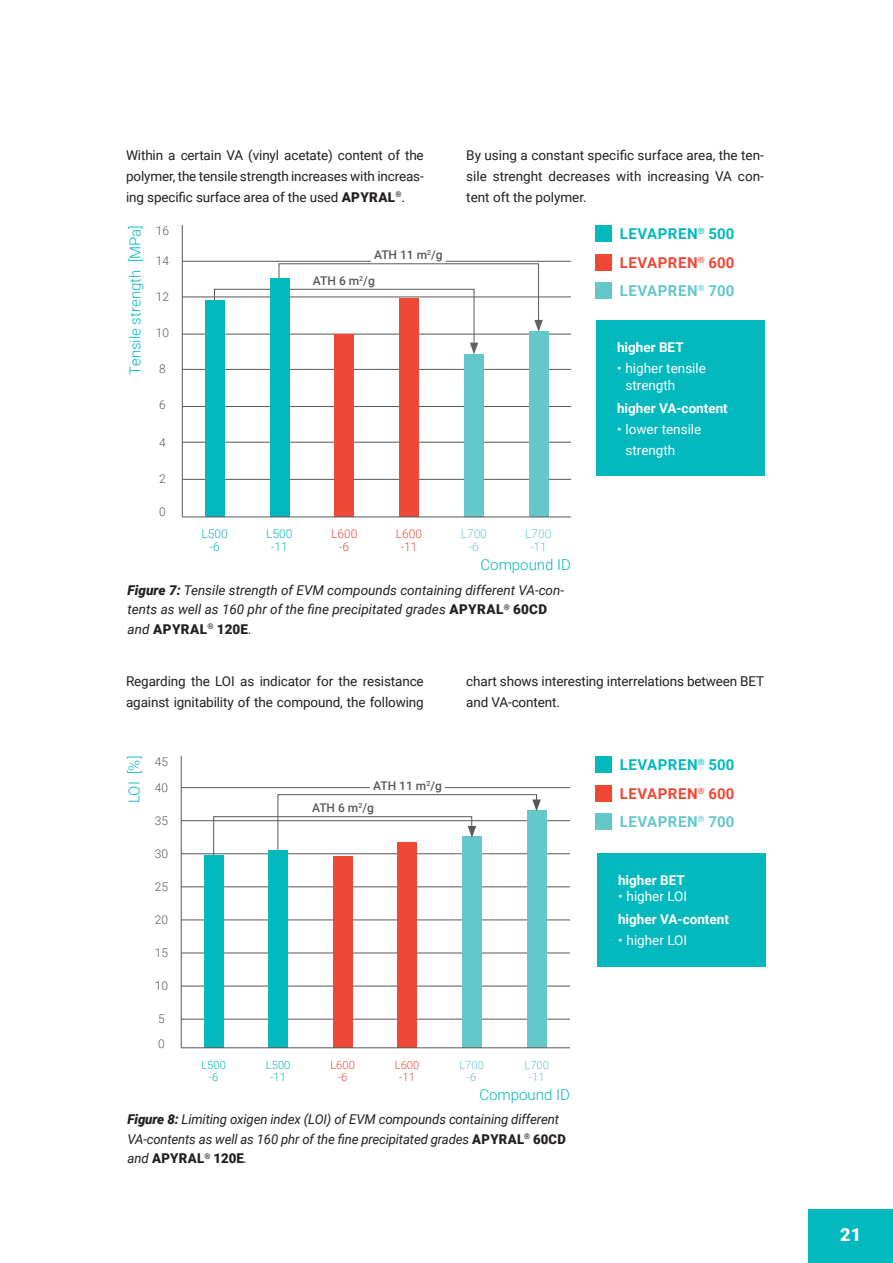
<style>
.page{position:relative;width:893px;height:1263px;background:#fff}
.page>*{position:absolute;margin:0;border:0;box-sizing:border-box;transform-origin:0 0}
.t1{font:900 18px "Roboto";color:#fff}
.t2{font:700 15px/28.7px "Roboto";letter-spacing:.035em;color:#03b9bd}
.t3{font:300 15px "Roboto";color:#03b9bd}
.t4{font:700 15px "Roboto";letter-spacing:.035em;color:#64c8cb}
.t5{font:13.5px/21px "Roboto";letter-spacing:-.01em;color:#231f20;text-align:justify}
.t6{font:italic 13.5px/19.5px "Roboto";letter-spacing:-.01em;color:#231f20}
.t7{font:13.5px/16.5px "Roboto";color:#fff}
.t8{font:700 13.5px "Roboto";color:#fff}
.t9{font:500 12px/25.5px "Roboto";color:#57585a}
.t10{font:300 12px/25.5px "Roboto";color:#57585a}
.t11{font:300 12px/12px "Roboto";color:#03b9bd;text-align:center}
.t12{font:300 12px/12px "Roboto";color:#ef4835;text-align:center}
.t13{font:300 12px/12px "Roboto";color:#64c8cb;text-align:center}
.t14{font:300 11.25px/12px "Roboto";color:#03b9bd;text-align:center}
.t15{font:300 11.25px/12px "Roboto";color:#ef4835;text-align:center}
.t16{font:300 11.25px/12px "Roboto";color:#64c8cb;text-align:center}
.s1{font-weight:900}
.s2{font-weight:900;font-style:normal}
.s3{color:#ef4835}
</style>
<div class="page">
<div style="left:596px;top:321px;width:168px;height:155px;background:#03b9bd"></div>
<div style="left:597px;top:853px;width:168px;height:114px;background:#03b9bd"></div>
<div style="left:808px;top:1209px;width:85px;height:54px;background:#03b9bd"></div>
<hr style="left:182px;top:334px;width:389px;height:1px;background:#57585a">
<hr style="left:182px;top:369px;width:389px;height:1px;background:#57585a">
<hr style="left:182px;top:406px;width:389px;height:1px;background:#57585a">
<hr style="left:182px;top:442px;width:389px;height:1px;background:#57585a">
<hr style="left:182px;top:479px;width:389px;height:1px;background:#57585a">
<hr style="left:182px;top:297px;width:389px;height:1px;background:#57585a">
<hr style="left:182px;top:261px;width:389px;height:1px;background:#57585a">
<div style="left:205px;top:300px;width:20px;height:217px;background:#03b9bd"></div>
<div style="left:270px;top:279px;width:19px;height:238px;background:#03b9bd"></div>
<div style="left:335px;top:335px;width:19px;height:182px;background:#ef4835"></div>
<div style="left:400px;top:298px;width:19px;height:219px;background:#ef4835"></div>
<div style="left:464px;top:354px;width:20px;height:163px;background:#64c8cb"></div>
<div style="left:529px;top:331px;width:19px;height:186px;background:#64c8cb"></div>
<svg style="left:214px;top:263px;width:329px;height:91px"></svg>
<hr style="left:182px;top:517px;width:389px;height:1px;background:#57585a">
<hr style="left:182px;top:225px;width:1px;height:292px;background:#57585a">
<div style="left:371px;top:254px;width:75px;height:8px;background:#fff"></div>
<div style="left:319px;top:279px;width:67px;height:8px;background:#fff"></div>
<hr style="left:181px;top:853px;width:389px;height:1px;background:#57585a">
<hr style="left:181px;top:886px;width:389px;height:1px;background:#57585a">
<hr style="left:181px;top:920px;width:389px;height:1px;background:#57585a">
<hr style="left:181px;top:953px;width:389px;height:1px;background:#57585a">
<hr style="left:181px;top:986px;width:389px;height:1px;background:#57585a">
<hr style="left:181px;top:1019px;width:389px;height:1px;background:#57585a">
<hr style="left:181px;top:820px;width:389px;height:1px;background:#57585a">
<hr style="left:181px;top:787px;width:389px;height:1px;background:#57585a">
<div style="left:204px;top:856px;width:19px;height:192px;background:#03b9bd"></div>
<div style="left:269px;top:850px;width:19px;height:198px;background:#03b9bd"></div>
<div style="left:333px;top:856px;width:19px;height:192px;background:#ef4835"></div>
<div style="left:398px;top:842px;width:19px;height:206px;background:#ef4835"></div>
<div style="left:462px;top:836px;width:19px;height:212px;background:#64c8cb"></div>
<div style="left:527px;top:810px;width:19px;height:238px;background:#64c8cb"></div>
<hr style="left:181px;top:1047px;width:389px;height:1px;background:#57585a">
<hr style="left:181px;top:756px;width:1px;height:292px;background:#57585a">
<div style="left:370px;top:784px;width:74px;height:8px;background:#fff"></div>
<svg style="left:213px;top:794px;width:328px;height:65px"></svg>
<div style="left:596px;top:756px;width:16px;height:17px;background:#03b9bd"></div>
<div style="left:596px;top:785px;width:16px;height:16px;background:#ef4835"></div>
<div style="left:596px;top:813px;width:16px;height:16px;background:#64c8cb"></div>
<div style="left:596px;top:225px;width:16px;height:17px;background:#03b9bd"></div>
<div style="left:596px;top:254px;width:16px;height:16px;background:#ef4835"></div>
<div style="left:596px;top:282px;width:16px;height:16px;background:#64c8cb"></div>
<p class="t5" style="left:126px;top:145px;width:299px">Within a certain VA (vinyl acetate) content of the polymer, the tensile strength increases with increas&shy;ing specific surface area of the used <span class="s1">APYRAL</span><sup>®</sup>.</p>
<p class="t5" style="left:466px;top:144px;width:299px">By using a constant specific surface area, the ten&shy;sile strenght decreases with increasing VA con&shy;tent oft the polymer.</p>
<p class="t3" style="left:128px;top:375px;width:152px;rotate:-90deg">Tensile strength [MPa]</p>
<p class="t10" style="left:156px;top:219px;width:15px">16</p>
<p class="t10" style="left:156px;top:249px;width:15px">14</p>
<p class="t10" style="left:156px;top:285px;width:15px">12</p>
<p class="t10" style="left:156px;top:321px;width:15px">10</p>
<p class="t10" style="left:159px;top:357px;width:8px">8</p>
<p class="t10" style="left:159px;top:393px;width:8px">6</p>
<p class="t10" style="left:159px;top:430px;width:8px">4</p>
<p class="t10" style="left:159px;top:466px;width:8px">2</p>
<p class="t10" style="left:159px;top:499px;width:8px">0</p>
<p class="t11" style="left:202px;top:529px;width:28px">L500 -6</p>
<p class="t9" style="left:313px;top:243px;width:131px;text-indent:61px">ATH 11 m<sup>2</sup>/g<br>ATH 6 m<sup>2</sup>/g</p>
<p class="t11" style="left:266px;top:529px;width:28px">L500 -11</p>
<p class="t12" style="left:331px;top:529px;width:28px">L600 -6</p>
<p class="t12" style="left:396px;top:529px;width:28px">L600 -11</p>
<p class="t13" style="left:461px;top:529px;width:28px">L700 -6</p>
<p class="t13" style="left:525px;top:529px;width:28px">L700 -11</p>
<p class="t3" style="left:480px;top:557px;width:92px">Compound ID</p>
<p class="t6" style="left:128px;top:581px;width:438px"><span class="s1">Figure 7:</span> Tensile strength of EVM compounds containing different VA-con&shy;tents as well as 160 phr of the fine precipitated grades <span class="s2">APYRAL</span><sup>®</sup> <span class="s2">60CD </span>and <span class="s2">APYRAL</span><sup>®</sup> <span class="s2">120E</span>.</p>
<p class="t2" style="left:620px;top:219px;width:116px">LEVAPREN<sup>®</sup> 500<br><span class="s3">LEVAPREN</span><sup>®</sup> <span class="s3">600</span></p>
<p class="t4" style="left:620px;top:280px;width:116px">LEVAPREN<sup>®</sup> 700</p>
<p class="t8" style="left:617px;top:338px;width:68px">higher BET</p>
<p class="t7" style="left:625px;top:361px;width:82px;text-indent:-9px">• higher tensile strength</p>
<p class="t8" style="left:617px;top:398px;width:112px">higher VA-content</p>
<p class="t7" style="left:625px;top:419px;width:77px;line-height:21px;text-indent:-9px">• lower tensile strength</p>
<p class="t5" style="left:126px;top:671px;width:299px">Regarding the LOI as indicator for the resistance against ignitability of the compound, the following</p>
<p class="t5" style="left:466px;top:671px;width:300px">chart shows interesting interrelations between BET and VA-content.</p>
<p class="t3" style="left:127px;top:803px;width:49px;rotate:-90deg">LOI [%]</p>
<p class="t10" style="left:155px;top:750px;width:15px">45<br>40</p>
<p class="t10" style="left:155px;top:808px;width:15px">35</p>
<p class="t10" style="left:155px;top:841px;width:15px">30</p>
<p class="t10" style="left:155px;top:874px;width:15px">25</p>
<p class="t10" style="left:155px;top:907px;width:15px">20</p>
<p class="t10" style="left:155px;top:940px;width:15px">15</p>
<p class="t10" style="left:155px;top:973px;width:15px">10</p>
<p class="t10" style="left:158px;top:1006px;width:8px">5<br>0</p>
<p class="t14" style="left:201px;top:1060px;width:26px">L500 -6</p>
<p class="t9" style="left:312px;top:776px;width:131px;line-height:22px;text-indent:61px">ATH 11 m<sup>2</sup>/g<br>ATH 6 m<sup>2</sup>/g</p>
<p class="t14" style="left:266px;top:1060px;width:26px">L500 -11</p>
<p class="t15" style="left:330px;top:1060px;width:26px">L600 -6</p>
<p class="t15" style="left:395px;top:1060px;width:26px">L600 -11</p>
<p class="t16" style="left:459px;top:1060px;width:26px">L700 -6</p>
<p class="t16" style="left:524px;top:1060px;width:26px">L700 -11</p>
<p class="t3" style="left:479px;top:1088px;width:92px">Compound ID</p>
<p class="t6" style="left:128px;top:1110px;width:440px"><span class="s1">Figure 8:</span> Limiting oxigen index (LOI) of EVM compounds containing different<br>VA-contents as well as 160 phr of the fine precipitated grades <span class="s2">APYRAL</span><sup>®</sup> <span class="s2">60CD </span>and <span class="s2">APYRAL</span><sup>®</sup> <span class="s2">120E</span>.</p>
<p class="t2" style="left:620px;top:750px;width:116px">LEVAPREN<sup>®</sup> 500<br><span class="s3">LEVAPREN</span><sup>®</sup> <span class="s3">600</span></p>
<p class="t4" style="left:620px;top:811px;width:116px">LEVAPREN<sup>®</sup> 700</p>
<p class="t8" style="left:618px;top:870px;width:68px">higher BET</p>
<p class="t7" style="left:618px;top:889px;width:71px">• higher LOI</p>
<p class="t8" style="left:618px;top:910px;width:112px">higher VA-content</p>
<p class="t7" style="left:618px;top:933px;width:71px">• higher LOI</p>
<h1 class="t1" style="left:840px;top:1227px;width:22px">21</h1>
</div>
